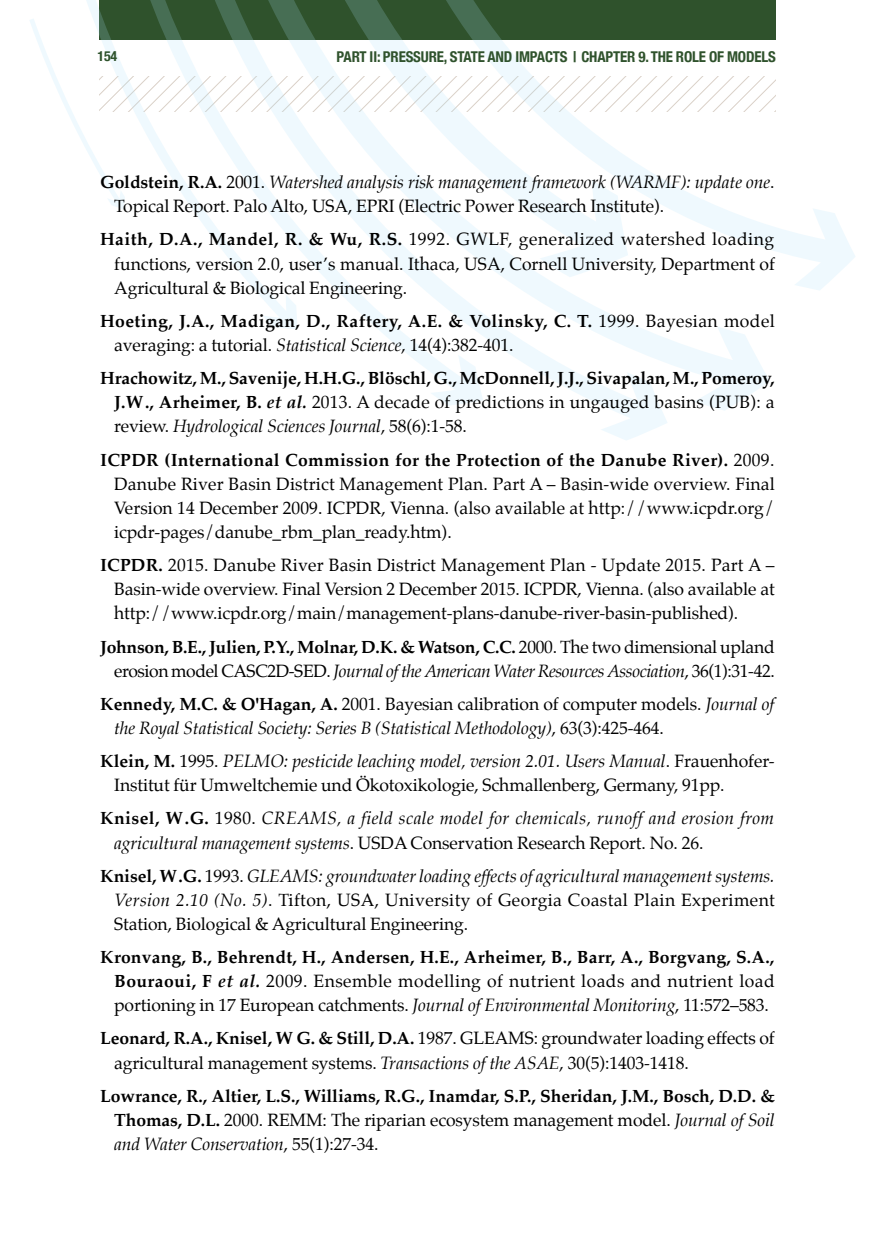
<style>
.page{position:relative;width:874px;height:1241px;background:#fff}
.page>*{position:absolute;margin:0;border:0;box-sizing:border-box;transform-origin:0 0}
.t1{font:17.5px/24.2px "Palatino";letter-spacing:-.005em;color:#000;text-align:justify}
.t2{font:700 17.5px/24.2px "Palatino";letter-spacing:-.005em;color:#000;text-align:justify}
.t3{font:italic 17.5px/24.2px "Palatino";letter-spacing:-.005em;color:#000}
.t4{font:italic 17.5px/24.2px "Palatino";letter-spacing:.02em;color:#000}
.t5{font:700 condensed 14.88px "Helvetica Neue";letter-spacing:-.01em;color:#2f522c}
.t6{font:700 condensed 14px "Helvetica Neue";color:#2e522c}
.s1{font-weight:700}
.s2{font-style:italic}
.s3{font-weight:400}
.s4{font-weight:400;font-style:italic}
.s5{font-weight:700;font-style:normal}
.s6{font-style:normal}
.s7{font-weight:700;font-style:italic}
</style>
<div class="page">
<svg style="left:30px;top:19px;width:55px;height:127px"></svg>
<svg style="left:85px;top:0;width:56px;height:209px"></svg>
<svg style="left:141px;top:0;width:57px;height:217px"></svg>
<svg style="left:198px;top:0;width:469px;height:440px"></svg>
<svg style="left:221px;top:0;width:548px;height:410px"></svg>
<svg style="left:391px;top:0;width:464px;height:290px"></svg>
<svg style="left:250px;top:0;width:377px;height:277px"></svg>
<p class="t6" style="left:97px;top:44px;width:21px">154</p>
<p class="t5" style="left:336px;top:44px;width:439px">PART II: PRESSURE, STATE AND IMPACTS | CHAPTER 9. THE ROLE OF MODELS</p>
<p class="t1" style="left:114px;top:170px;width:661px;text-indent:-14px"><span class="s1">Goldstein, R.A.</span> 2001. <span class="s2">Watershed analysis risk management framework (WARMF): update one</span>.<br>Topical Report. Palo Alto, USA, EPRI (Electric Power Research Institute).</p>
<p class="t1" style="left:114px;top:227px;width:662px;text-indent:-14px"><span class="s1">Haith, D.A., Mandel, R. &amp; Wu, R.S.</span> 1992. GWLF, generalized watershed loading functions, version 2.0, user’s manual. Ithaca, USA, Cornell University, Department of Agricultural &amp; Biological Engineering.</p>
<p class="t1" style="left:114px;top:309px;width:662px;text-indent:-14px"><span class="s1">Hoeting, J.A., Madigan, D., Raftery, A.E. &amp; Volinsky, C. T.</span> 1999. Bayesian model averaging: a tutorial. <span class="s2">Statistical Science</span>, 14(4):382-401.</p>
<p class="t2" style="left:114px;top:365px;width:661px;text-indent:-14px">Hrachowitz, M., Savenije, H.H.G., Blöschl, G., McDonnell, J.J., Sivapalan, M., Pomeroy, J.W., Arheimer, B. <span class="s2">et al.</span> <span class="s3">2013. A decade of predictions in ungauged basins (PUB): a review.</span> <span class="s4">Hydrological Sciences Journal</span><span class="s3">, 58(6):1-58.</span></p>
<p class="t1" style="left:114px;top:447px;width:662px;text-indent:-14px"><span class="s1">ICPDR (International Commission for the Protection of the Danube River).</span> 2009.<br>Danube River Basin District Management Plan. Part A – Basin-wide overview. Final Version 14 December 2009. ICPDR, Vienna. (also available at http://www.icpdr.org/ icpdr-pages/danube_rbm_plan_ready.htm).</p>
<p class="t1" style="left:114px;top:553px;width:661px;text-indent:-14px"><span class="s1">ICPDR.</span> 2015. Danube River Basin District Management Plan - Update 2015. Part A – Basin-wide overview. Final Version 2 December 2015. ICPDR, Vienna. (also available at http://www.icpdr.org/main/management-plans-danube-river-basin-published).</p>
<p class="t1" style="left:100px;top:634px;width:675px;text-align:right"><span class="s1">Johnson, B.E., Julien, P.Y., Molnar, D.K. &amp; Watson, C.C.</span> 2000. The two dimensional upland erosion model CASC2D-SED. <span class="s2">Journal of the American Water Resources Association</span>, 36(1):31-42.</p>
<p class="t3" style="left:114px;top:691px;width:661px;text-indent:-14px"><span class="s5">Kennedy, M.C. &amp; O'Hagan, A.</span> <span class="s6">2001. Bayesian calibration of computer models.</span> Journal of the Royal Statistical Society: Series B (Statistical Methodology)<span class="s6">, 63(3):425-464.</span></p>
<p class="t1" style="left:114px;top:748px;width:661px;text-indent:-14px"><span class="s1">Klein, M.</span> 1995. <span class="s2">PELMO: pesticide leaching model, version 2.01. Users Manual</span>. Frauenhofer-<br>Institut für Umweltchemie und Ökotoxikologie, Schmallenberg, Germany, 91pp.</p>
<p class="t4" style="left:114px;top:806px;width:661px;text-indent:-14px"><span class="s5">Knisel, W.G.</span> <span class="s6">1980.</span> CREAMS, a field scale model for chemicals, runoff and erosion from agricultural management systems<span class="s6">. USDA Conservation Research Report. No. 26.</span></p>
<p class="t1" style="left:114px;top:863px;width:662px;text-indent:-14px"><span class="s1">Knisel, W.G.</span> 1993. <span class="s2">GLEAMS: groundwater loading effects of agricultural management systems.<br>Version 2.10 (No. 5)</span>. Tifton, USA, University of Georgia Coastal Plain Experiment Station, Biological &amp; Agricultural Engineering.</p>
<p class="t1" style="left:114px;top:944px;width:661px;text-indent:-14px"><span class="s1">Kronvang, B., Behrendt, H., Andersen, H.E., Arheimer, B., Barr, A., Borgvang, S.A., Bouraoui, F</span> <span class="s7">et al.</span> 2009. Ensemble modelling of nutrient loads and nutrient load portioning in 17 European catchments. <span class="s2">Journal of Environmental Monitoring</span>, 11:572–583.</p>
<p class="t1" style="left:114px;top:1026px;width:661px;text-indent:-14px"><span class="s1">Leonard, R.A., Knisel, W G. &amp; Still, D.A.</span> 1987. GLEAMS: groundwater loading effects of agricultural management systems. <span class="s2">Transactions of the ASAE</span>, 30(5):1403-1418.</p>
<p class="t2" style="left:114px;top:1082px;width:662px;text-indent:-14px">Lowrance, R., Altier, L.S., Williams, R.G., Inamdar, S.P., Sheridan, J.M., Bosch, D.D. &amp; Thomas, D.L. <span class="s3">2000. REMM: The riparian ecosystem management model.</span> <span class="s4">Journal of Soil and Water Conservation</span><span class="s3">, 55(1):27-34.</span></p>
</div>
